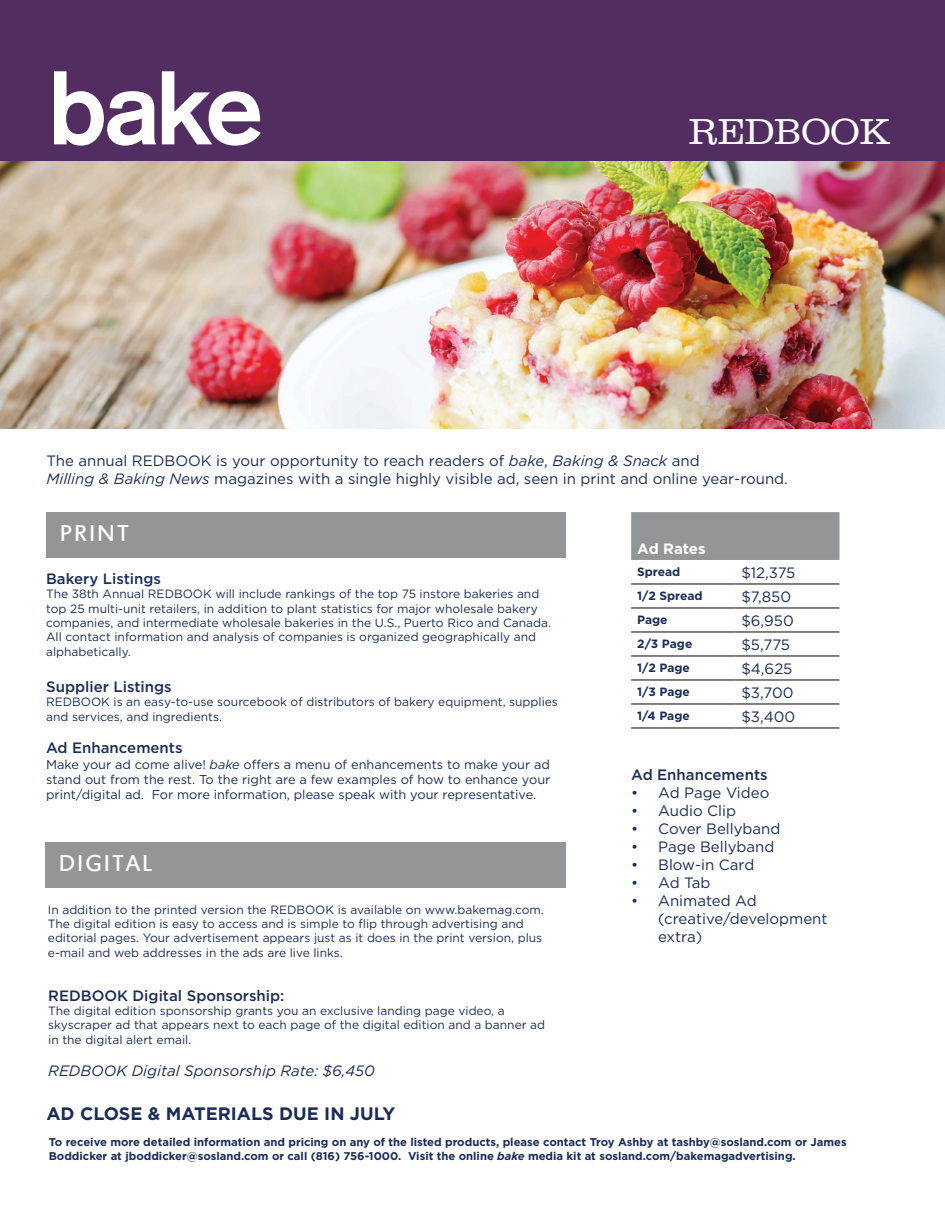
<style>
.page{position:relative;width:945px;height:1215px;background:#fff}
.page>*{position:absolute;margin:0;border:0;box-sizing:border-box;transform-origin:0 0}
.t1{font:300 37.5px "Clarendon LT Std";color:#fff}
.t2{font:25.5px "Estrangelo Edessa";letter-spacing:.05em;color:#fff}
.t3{font:700 18px "Gotham";color:#1a2d59}
.t4{font:15px/18px "Gotham";color:#1a2d59}
.t5{font:500 15px "Gotham";color:#1a2d59}
.t6{font:italic 15px "Gotham";color:#1a2d59}
.t7{font:700 15px "Gotham";letter-spacing:-.005em;color:#fff}
.t8{font:12.75px/15.3px "Gotham";color:#1a2d59;text-align:justify}
.t9{font:12px/14.4px "Gotham";color:#1a2d59}
.t10{font:700 12px "Gotham";color:#1a2d59}
.t11{font:700 11.25px/13.5px "Gotham";color:#1a2d59}
.s1{font-style:italic}
</style>
<div class="page">
<div style="left:0;top:0;width:945px;height:161px;background:#522d62"></div>
<svg style="left:54px;top:71px;width:207px;height:75px"></svg>
<img style="left:0;top:161px;width:944px;height:268px">
<div style="left:46px;top:512px;width:519px;height:46px;background:#939597"></div>
<div style="left:45px;top:843px;width:520px;height:45px;background:#939597"></div>
<div style="left:631px;top:512px;width:208px;height:48px;background:#939597"></div>
<hr style="left:631px;top:583px;width:104px;height:2px;background:#231f20">
<hr style="left:735px;top:583px;width:104px;height:2px;background:#231f20">
<hr style="left:631px;top:607px;width:104px;height:2px;background:#231f20">
<hr style="left:735px;top:607px;width:104px;height:2px;background:#231f20">
<hr style="left:631px;top:631px;width:104px;height:2px;background:#231f20">
<hr style="left:735px;top:631px;width:104px;height:2px;background:#231f20">
<hr style="left:631px;top:655px;width:104px;height:2px;background:#231f20">
<hr style="left:735px;top:655px;width:104px;height:2px;background:#231f20">
<hr style="left:631px;top:679px;width:104px;height:2px;background:#231f20">
<hr style="left:735px;top:679px;width:104px;height:2px;background:#231f20">
<hr style="left:631px;top:703px;width:104px;height:2px;background:#231f20">
<hr style="left:735px;top:703px;width:104px;height:2px;background:#231f20">
<hr style="left:631px;top:727px;width:104px;height:2px;background:#231f20">
<hr style="left:735px;top:727px;width:104px;height:2px;background:#231f20">
<h1 class="t1" style="left:689px;top:110px;width:204px">REDBOOK</h1>
<p class="t4" style="left:46px;top:452px;width:743px">The annual REDBOOK is your opportunity to reach readers of <span class="s1">bake</span>, <span class="s1">Baking &amp; Snack</span> and<br><span class="s1">Milling &amp; Baking News</span> magazines with a single highly visible ad, seen in print and online year-round.</p>
<h2 class="t2" style="left:60px;top:520px;width:71px">PRINT</h2>
<p class="t5" style="left:46px;top:569px;width:116px">Bakery Listings</p>
<p class="t9" style="left:46px;top:586px;width:506px">The 38th Annual REDBOOK will include rankings of the top 75 instore bakeries and top 25 multi-unit retailers, in addition to plant statistics for major wholesale bakery companies, and intermediate wholesale bakeries in the U.S., Puerto Rico and Canada.<br>All contact information and analysis of companies is organized geographically and alphabetically.</p>
<p class="t5" style="left:46px;top:677px;width:127px">Supplier Listings</p>
<p class="t9" style="left:46px;top:694px;width:513px">REDBOOK is an easy-to-use sourcebook of distributors of bakery equipment, supplies and services, and ingredients.</p>
<p class="t5" style="left:46px;top:738px;width:138px">Ad Enhancements</p>
<p class="t8" style="left:46px;top:756px;width:506px">Make your ad come alive! <span class="s1">bake</span> offers a menu of enhancements to make your ad stand out from the rest. To the right are a few examples of how to enhance your print/digital ad. For more information, please speak with your representative.</p>
<h2 class="t2" style="left:58px;top:851px;width:96px">DIGITAL</h2>
<p class="t9" style="left:48px;top:902px;width:497px">In addition to the printed version the REDBOOK is available on www.bakemag.com.<br>The digital edition is easy to access and is simple to flip through advertising and editorial pages. Your advertisement appears just as it does in the print version, plus e-mail and web addresses in the ads are live links.</p>
<p class="t5" style="left:48px;top:986px;width:238px">REDBOOK Digital Sponsorship:</p>
<p class="t9" style="left:48px;top:1003px;width:498px">The digital edition sponsorship grants you an exclusive landing page video, a skyscraper ad that appears next to each page of the digital edition and a banner ad in the digital alert email.</p>
<p class="t6" style="left:48px;top:1061px;width:328px">REDBOOK Digital Sponsorship Rate: $6,450</p>
<h3 class="t3" style="left:46px;top:1101px;width:351px">AD CLOSE &amp; MATERIALS DUE IN JULY</h3>
<p class="t7" style="left:637px;top:539px;width:70px">Ad Rates</p>
<p class="t10" style="left:637px;top:563px;width:45px">Spread</p>
<p class="t4" style="left:741px;top:563px;width:56px">$12,375</p>
<p class="t10" style="left:637px;top:587px;width:67px">1/2 Spread</p>
<p class="t4" style="left:741px;top:587px;width:51px">$7,850</p>
<p class="t10" style="left:637px;top:611px;width:32px">Page</p>
<p class="t4" style="left:741px;top:611px;width:54px">$6,950</p>
<p class="t10" style="left:637px;top:635px;width:57px">2/3 Page</p>
<p class="t4" style="left:741px;top:635px;width:50px">$5,775</p>
<p class="t10" style="left:637px;top:659px;width:54px">1/2 Page</p>
<p class="t4" style="left:741px;top:659px;width:53px">$4,625</p>
<p class="t10" style="left:637px;top:683px;width:54px">1/3 Page</p>
<p class="t4" style="left:741px;top:683px;width:54px">$3,700</p>
<p class="t10" style="left:637px;top:707px;width:54px">1/4 Page</p>
<p class="t4" style="left:741px;top:707px;width:55px">$3,400</p>
<p class="t5" style="left:631px;top:765px;width:138px">Ad Enhancements</p>
<p class="t4" style="left:631px;top:783px;width:140px">• Ad Page Video</p>
<p class="t4" style="left:631px;top:801px;width:106px">• Audio Clip</p>
<p class="t4" style="left:631px;top:819px;width:151px">• Cover Bellyband</p>
<p class="t4" style="left:631px;top:837px;width:145px">• Page Bellyband</p>
<p class="t4" style="left:631px;top:855px;width:125px">• Blow-in Card</p>
<p class="t4" style="left:631px;top:873px;width:81px">• Ad Tab</p>
<p class="t4" style="left:658px;top:891px;width:171px;text-indent:-27px">• Animated Ad (creative/development extra)</p>
<p class="t11" style="left:49px;top:1135px;width:800px">To receive more detailed information and pricing on any of the listed products, please contact Troy Ashby at tashby@sosland.com or James<br>Boddicker at jboddicker@sosland.com or call (816) 756-1000. Visit the online <span class="s1">bake</span> media kit at sosland.com/bakemagadvertising.</p>
</div>
